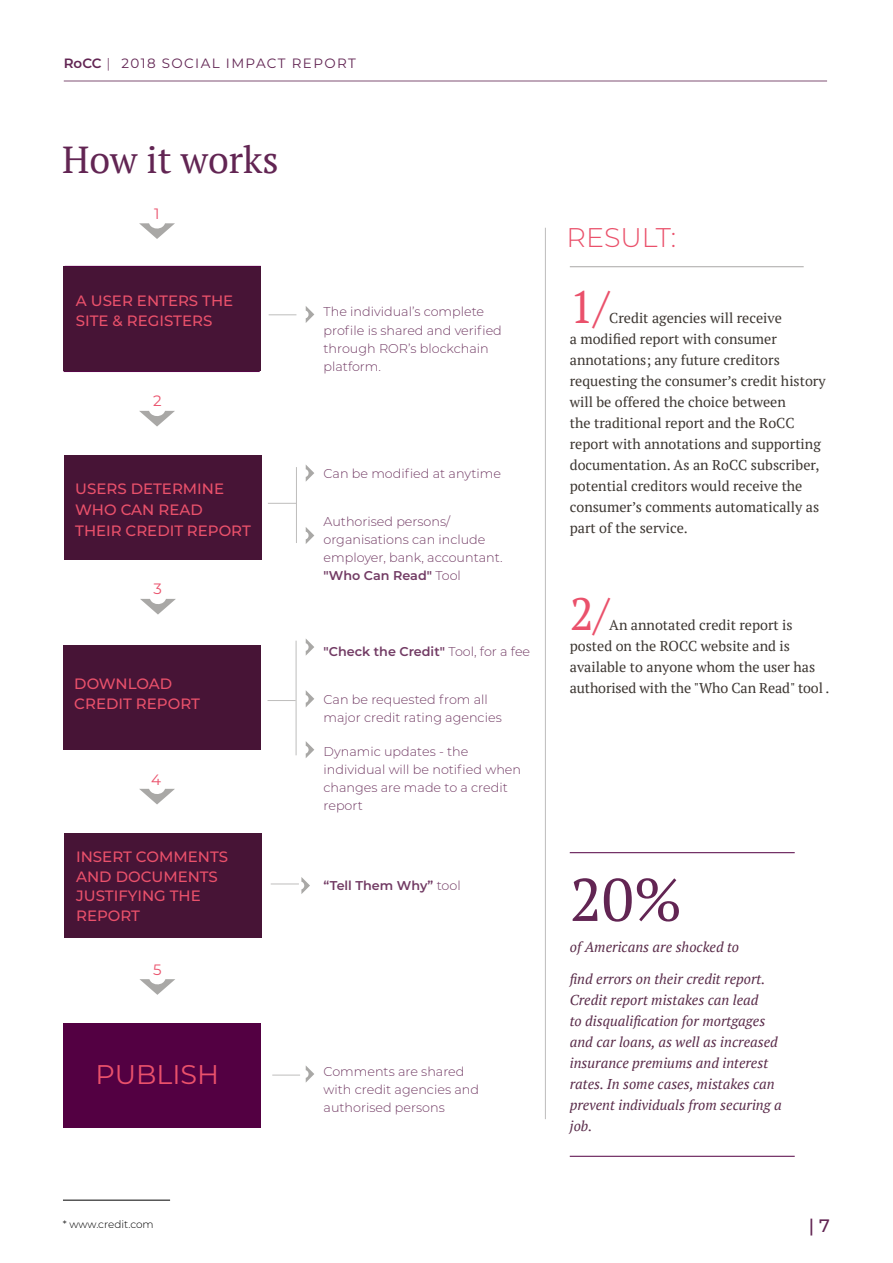
<style>
.page{position:relative;width:893px;height:1263px;background:#fff}
.page>*{position:absolute;margin:0;border:0;box-sizing:border-box;transform-origin:0 0}
.t1{font:60px "PT Serif";color:#622553}
.t2{font:45px "PT Serif";color:#ea516b}
.t3{font:37.5px "PT Serif";color:#622553}
.t4{font:27px "Montserrat";color:#ea516b}
.t5{font:300 27px "Montserrat";color:#ea516b}
.t6{font:500 18px "Montserrat";color:#622553}
.t7{font:500 15px/19.5px "Montserrat";color:#ea516b}
.t8{font:15px "Montserrat";color:#ea516b}
.t9{font:14.25px/21px "PT Serif";color:#3d3732}
.t10{font:italic 14.25px/21px "PT Serif";color:#5a2c4a}
.t11{font:13.5px "Montserrat";letter-spacing:.1em;color:#622553}
.t12{font:300 12.75px/18px "Montserrat";color:#723b64}
.t13{font:600 12.75px "Montserrat";color:#723b64}
.t14{font:300 10.5px "Montserrat";color:#000}
.s1{font-weight:600}
.s2{font-weight:300}
</style>
<div class="page">
<hr style="left:64px;top:81px;width:763px;height:1px;background:#815175">
<div style="left:64px;top:267px;width:197px;height:104px;background:#471436"></div>
<div style="left:65px;top:455px;width:197px;height:104px;background:#471436"></div>
<div style="left:64px;top:645px;width:197px;height:105px;background:#471436"></div>
<div style="left:64px;top:833px;width:197px;height:105px;background:#471436"></div>
<div style="left:64px;top:1024px;width:197px;height:104px;background:#530042"></div>
<hr style="left:545px;top:228px;width:1px;height:891px;background:#bebdbc">
<svg style="left:139px;top:411px;width:36px;height:15px"></svg>
<svg style="left:139px;top:223px;width:36px;height:16px"></svg>
<svg style="left:140px;top:599px;width:36px;height:15px"></svg>
<svg style="left:139px;top:789px;width:36px;height:15px"></svg>
<svg style="left:139px;top:979px;width:36px;height:16px"></svg>
<svg style="left:268px;top:503px;width:28px;height:1px"></svg>
<svg style="left:269px;top:314px;width:27px;height:1px"></svg>
<svg style="left:267px;top:700px;width:29px;height:1px"></svg>
<hr style="left:296px;top:467px;width:1px;height:76px;background:#bebdbc">
<hr style="left:296px;top:641px;width:1px;height:114px;background:#bebdbc">
<svg style="left:306px;top:306px;width:8px;height:17px"></svg>
<svg style="left:306px;top:465px;width:8px;height:16px"></svg>
<svg style="left:306px;top:639px;width:8px;height:16px"></svg>
<svg style="left:306px;top:690px;width:8px;height:17px"></svg>
<svg style="left:306px;top:741px;width:8px;height:17px"></svg>
<svg style="left:306px;top:527px;width:8px;height:17px"></svg>
<svg style="left:306px;top:1066px;width:8px;height:16px"></svg>
<svg style="left:271px;top:877px;width:39px;height:17px"></svg>
<svg style="left:272px;top:1075px;width:28px;height:1px"></svg>
<hr style="left:570px;top:266px;width:234px;height:1px;background:#a9a8a6">
<hr style="left:63px;top:1200px;width:107px;height:1px;background:#000">
<hr style="left:570px;top:1156px;width:225px;height:1px;background:#530042">
<hr style="left:570px;top:852px;width:225px;height:1px;background:#530042">
<hr style="left:65px;top:266px;width:196px;height:1px;background:#530042">
<hr style="left:64px;top:371px;width:196px;height:1px;background:#530042">
<p class="t11" style="left:64px;top:54px;width:293px"><span class="s1">RoCC</span> <span class="s2">|</span> 2018 SOCIAL IMPACT REPORT</p>
<h3 class="t3" style="left:62px;top:135px;width:218px">How it works</h3>
<p class="t8" style="left:154px;top:204px;width:7px">1</p>
<p class="t7" style="left:76px;top:291px;width:159px">A USER ENTERS THE<br>SITE &amp; REGISTERS</p>
<p class="t8" style="left:153px;top:390px;width:10px">2</p>
<p class="t7" style="left:75px;top:477px;width:177px;line-height:21px">USERS DETERMINE<br>WHO CAN READ<br>THEIR CREDIT REPORT</p>
<p class="t8" style="left:154px;top:579px;width:10px">3</p>
<p class="t7" style="left:74px;top:674px;width:127px">DOWNLOAD<br>CREDIT REPORT</p>
<p class="t8" style="left:151px;top:769px;width:11px">4</p>
<p class="t7" style="left:76px;top:847px;width:153px">INSERT COMMENTS<br>AND DOCUMENTS<br>JUSTIFYING THE<br>REPORT</p>
<p class="t8" style="left:153px;top:959px;width:10px">5</p>
<h3 class="t4" style="left:95px;top:1056px;width:125px">PUBLISH</h3>
<p class="t14" style="left:63px;top:1217px;width:92px">* www.credit.com</p>
<p class="t12" style="left:324px;top:303px;width:180px">The individual’s complete profile is shared and verified through ROR’s blockchain platform.</p>
<p class="t12" style="left:324px;top:464px;width:179px">Can be modified at anytime</p>
<p class="t12" style="left:324px;top:512px;width:180px">Authorised persons/ organisations can include employer, bank, accountant. <span class="s1">"Who Can Read"</span> Tool</p>
<p class="t13" style="left:324px;top:642px;width:208px">"Check the Credit" <span class="s2">Tool, for a fee</span></p>
<p class="t12" style="left:324px;top:690px;width:180px">Can be requested from all major credit rating agencies</p>
<p class="t12" style="left:324px;top:741px;width:199px">Dynamic updates - the individual will be notified when changes are made to a credit report</p>
<p class="t13" style="left:324px;top:876px;width:139px">“Tell Them Why” <span class="s2">tool</span></p>
<p class="t12" style="left:324px;top:1062px;width:157px">Comments are shared with credit agencies and authorised persons</p>
<h3 class="t5" style="left:567px;top:219px;width:111px">RESULT:</h3>
<h2 class="t2" style="left:570px;top:278px;width:41px">1/</h2>
<p class="t9" style="left:570px;top:307px;width:257px;text-indent:39px">Credit agencies will receive<br>a modified report with consumer annotations; any future creditors requesting the consumer’s credit history will be offered the choice between<br>the traditional report and the RoCC report with annotations and supporting documentation. As an RoCC subscriber, potential creditors would receive the consumer’s comments automatically as part of the service.</p>
<h2 class="t2" style="left:570px;top:585px;width:41px">2/</h2>
<p class="t9" style="left:570px;top:615px;width:261px;text-indent:39px">An annotated credit report is posted on the ROCC website and is available to anyone whom the user has authorised with the "Who Can Read" tool .</p>
<h1 class="t1" style="left:570px;top:861px;width:114px">20%</h1>
<p class="t10" style="left:570px;top:937px;width:171px">of Americans are shocked to</p>
<p class="t10" style="left:570px;top:968px;width:214px">find errors on their credit report.<br>Credit report mistakes can lead<br>to disqualification for mortgages and car loans, as well as increased insurance premiums and interest rates. In some cases, mistakes can prevent individuals from securing a job.</p>
<p class="t6" style="left:809px;top:1213px;width:22px">| 7</p>
</div>
